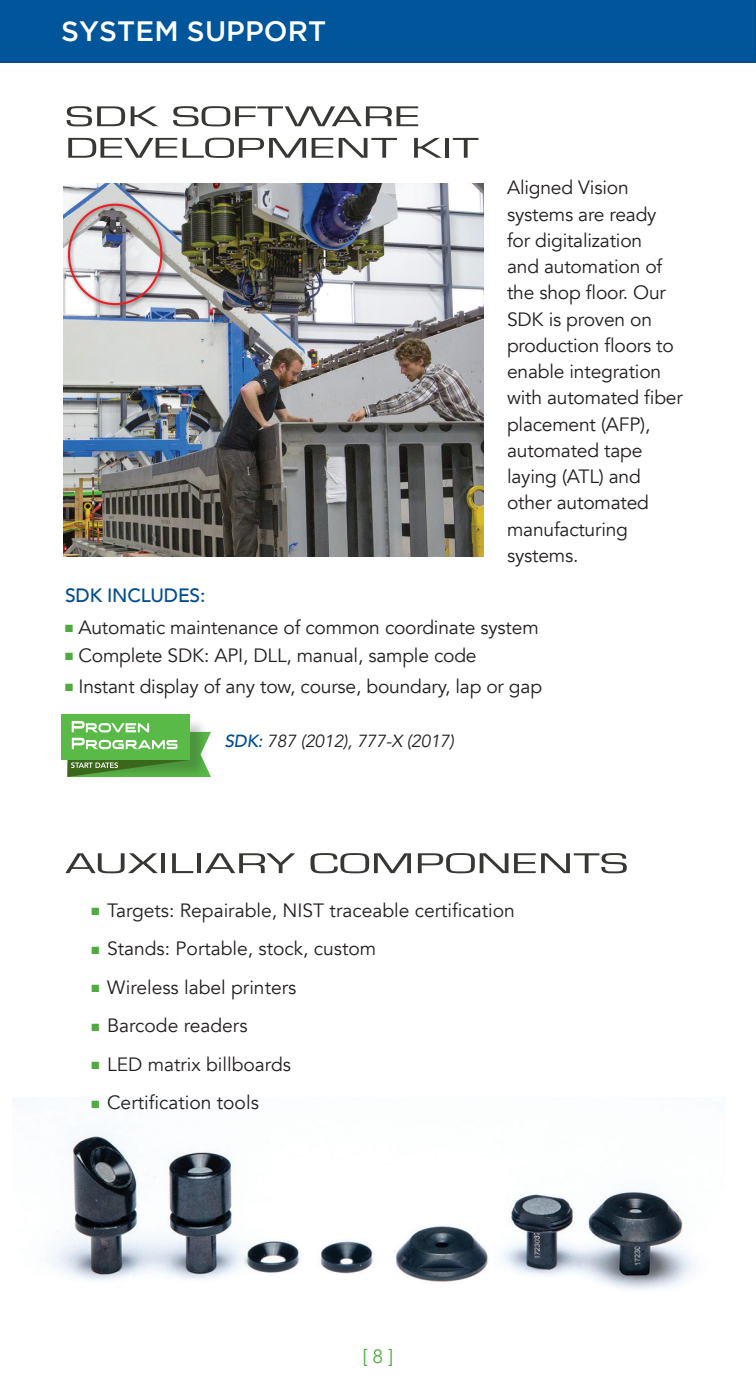
<style>
.page{position:relative;width:756px;height:1386px;background:#fff}
.page>*{position:absolute;margin:0;border:0;box-sizing:border-box;transform-origin:0 0}
.logo_typestyle{font:29.75px/31.5px "Eurostar";letter-spacing:.01em;color:#373834;scale:1.7 1}
._1_Titles_blue{font:500 28px "Gotham";letter-spacing:.005em;color:#fff}
.body{font:19.25px/26.2px "Avenir";letter-spacing:-.01em;color:#231f20}
._4__NEW_GREEN_BULLET{font:19.25px "Avenir";color:#231f20}
._4_bullets{font:19.25px "Avenir";letter-spacing:-.01em;color:#231f20}
.body-2{font:500 19.25px "Avenir";letter-spacing:-.01em;color:#004c91}
.t1{font:19.25px "Avenir";color:#4faa40}
.note2{font:italic 17.5px "Avenir";letter-spacing:-.01em;color:#231f20}
.s1{color:#4faa40}
.s2{font-weight:500;color:#004c91}
</style>
<div class="page">
<img style="left:40px;top:1099px;width:666px;height:191px">
<div style="left:0;top:0;width:756px;height:63px;background:#01559a"></div>
<div style="left:61px;top:715px;width:128px;height:45px;background:#59ba47"></div>
<svg style="left:67px;top:721px;width:144px;height:56px"></svg>
<img style="left:63px;top:183px;width:420px;height:373px">
<div style="left:66px;top:201px;width:102px;height:109px;background:#231f20;opacity:.55"></div>
<div style="left:68px;top:204px;width:94px;height:101px;border:2px solid #ee1d23;border-radius:50%"></div>
<p class="_1_Titles_blue" style="left:61px;top:16px;width:267px">SYSTEM SUPPORT</p>
<p class="logo_typestyle" style="left:65px;top:100px;width:245px">SDK SOFTWARE<br>DEVELOPMENT KIT</p>
<p class="body" style="left:507px;top:175px;width:177px">Aligned Vision systems are ready for digitalization<br>and automation of the shop floor. Our<br>SDK is proven on production floors to enable integration with automated fiber placement (AFP), automated tape laying (ATL) and other automated manufacturing systems.</p>
<p class="body-2" style="left:65px;top:579px;width:142px">SDK INCLUDES:</p>
<p class="_4_bullets" style="left:65px;top:616px;width:475px"><span class="s1">■</span> Automatic maintenance of common coordinate system</p>
<p class="_4_bullets" style="left:65px;top:644px;width:413px"><span class="s1">■</span> Complete SDK: API, DLL, manual, sample code</p>
<p class="_4_bullets" style="left:65px;top:675px;width:479px"><span class="s1">■</span> Instant display of any tow, course, boundary, lap or gap</p>
<p class="note2" style="left:224px;top:730px;width:231px"><span class="s2">SDK:</span> 787 (2012), 777-X (2017)</p>
<p class="logo_typestyle" style="left:65px;top:847px;width:333px">AUXILIARY COMPONENTS</p>
<p class="_4__NEW_GREEN_BULLET" style="left:91px;top:899px;width:425px"><span class="s1">■</span> Targets: Repairable, NIST traceable certification</p>
<p class="_4__NEW_GREEN_BULLET" style="left:91px;top:937px;width:286px"><span class="s1">■</span> Stands: Portable, stock, custom</p>
<p class="_4__NEW_GREEN_BULLET" style="left:91px;top:976px;width:207px"><span class="s1">■</span> Wireless label printers</p>
<p class="_4__NEW_GREEN_BULLET" style="left:91px;top:1014px;width:158px"><span class="s1">■</span> Barcode readers</p>
<p class="_4__NEW_GREEN_BULLET" style="left:91px;top:1053px;width:201px"><span class="s1">■</span> LED matrix billboards</p>
<p class="_4__NEW_GREEN_BULLET" style="left:91px;top:1091px;width:169px"><span class="s1">■</span> Certification tools</p>
<p class="t1" style="left:363px;top:1345px;width:32px">[ 8 ]</p>
</div>
